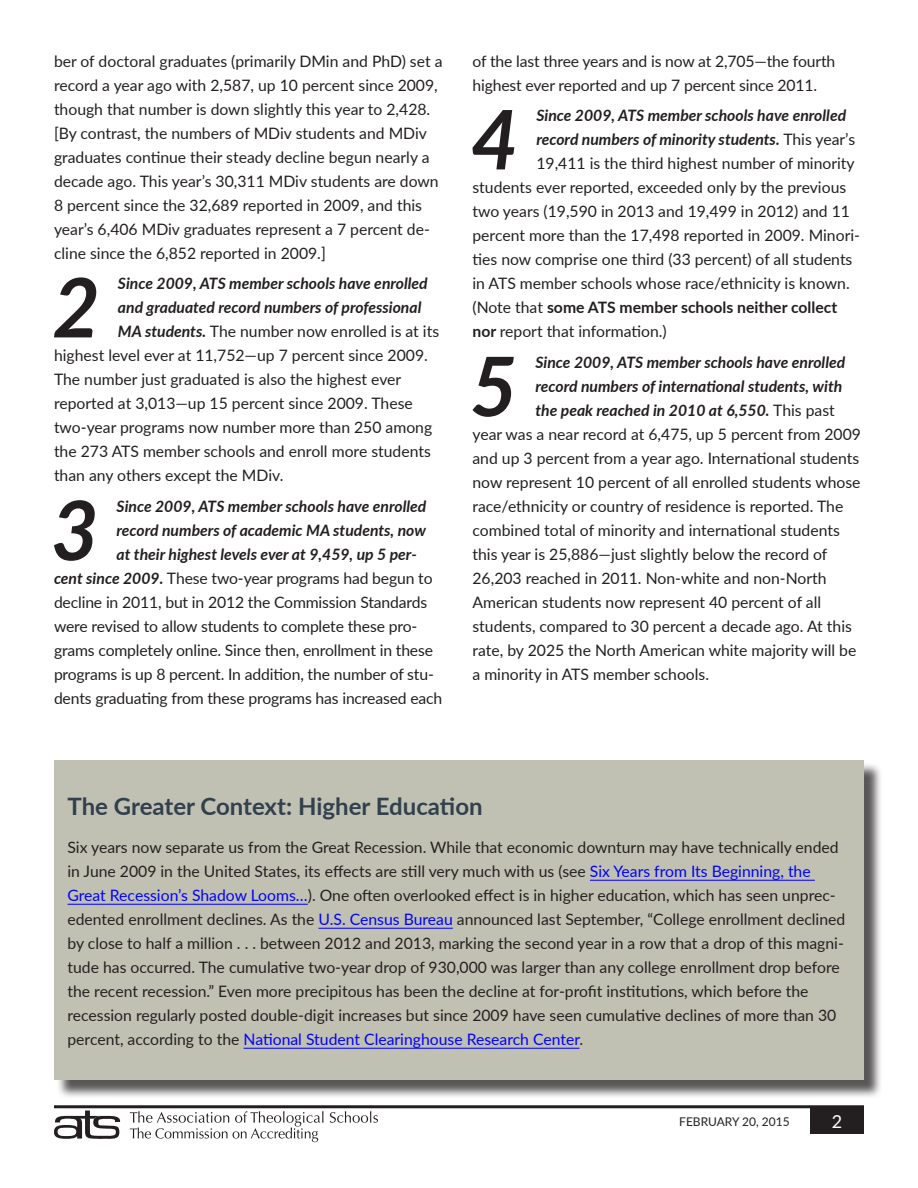
<style>
.page{position:relative;width:918px;height:1188px;background:#fff}
.page>*{position:absolute;margin:0;border:0;box-sizing:border-box;transform-origin:0 0}
.Hanging_Indent_w_bul{font:italic 700 82.2px "Lato";color:#231f20}
.Body_Text{font:700 24px "Lato";color:#32404e}
.t1{font:18px "Lato";color:#fff}
.Hanging_Indent_w_bul-2{font:15.75px/24px "Lato";color:#231f20}
.Body_Text-2{font:15.75px/24px "Lato";color:#231f20}
.Hanging_Indent_w_bul-3{font:italic 700 15.75px "Lato";color:#231f20}
.Hanging_Indent_w_bul-4{font:700 15.75px "Lato";color:#231f20}
.t2{font:12px "Lato";color:#231f20}
.s1{font-weight:700;font-style:italic}
.s2{font-weight:400;font-style:normal}
.s3{font-weight:400}
.s4{font-weight:700}
.s5{color:#00f}
</style>
<div class="page">
<div style="left:810px;top:1107px;width:54px;height:27px;background:#231f20"></div>
<hr style="left:54px;top:1105px;width:810px;height:3px;background:#231f20">
<svg style="left:54px;top:1110px;width:66px;height:29px"></svg>
<svg style="left:130px;top:1111px;width:194px;height:31px"></svg>
<svg style="left:330px;top:1111px;width:48px;height:12px"></svg>
<div style="left:56px;top:763px;width:827px;height:336px;background:#231f20;opacity:.75"></div>
<div style="left:54px;top:760px;width:810px;height:320px;background:#c1c1b3"></div>
<hr style="left:590px;top:880px;width:225px;height:1px;background:#00f">
<hr style="left:68px;top:904px;width:240px;height:1px;background:#00f">
<hr style="left:319px;top:928px;width:134px;height:1px;background:#00f">
<hr style="left:244px;top:1048px;width:336px;height:1px;background:#00f">
<p class="Hanging_Indent_w_bul-2" style="left:54px;top:48px;width:390px">ber of doctoral graduates (primarily DMin and PhD) set a record a year ago with 2,587, up 10 percent since 2009, though that number is down slightly this year to 2,428. [By contrast, the numbers of MDiv students and MDiv graduates continue their steady decline begun nearly a decade ago. This year’s 30,311 MDiv students are down 8 percent since the 32,689 reported in 2009, and this year’s 6,406 MDiv graduates represent a 7 percent de&shy;cline since the 6,852 reported in 2009.]</p>
<p class="Hanging_Indent_w_bul" style="left:52px;top:247px;width:49px">2</p>
<p class="Hanging_Indent_w_bul-3" style="left:118px;top:272px;width:311px">Since 2009, ATS member schools have enrolled</p>
<p class="Hanging_Indent_w_bul-3" style="left:118px;top:296px;width:305px">and graduated record numbers of professional</p>
<p class="Hanging_Indent_w_bul-2" style="left:118px;top:319px;width:323px"><span class="s1">MA students.</span> The number now enrolled is at its</p>
<p class="Hanging_Indent_w_bul-2" style="left:54px;top:343px;width:375px">highest level ever at 11,752—up 7 percent since 2009.</p>
<p class="Hanging_Indent_w_bul-2" style="left:54px;top:367px;width:349px">The number just graduated is also the highest ever</p>
<p class="Hanging_Indent_w_bul-2" style="left:54px;top:391px;width:360px">reported at 3,013—up 15 percent since 2009. These</p>
<p class="Hanging_Indent_w_bul-2" style="left:54px;top:415px;width:380px">two-year programs now number more than 250 among</p>
<p class="Hanging_Indent_w_bul-2" style="left:54px;top:439px;width:378px">the 273 ATS member schools and enroll more students</p>
<p class="Hanging_Indent_w_bul-2" style="left:54px;top:463px;width:231px">than any others except the MDiv.</p>
<p class="Hanging_Indent_w_bul" style="left:51px;top:470px;width:49px">3</p>
<p class="Hanging_Indent_w_bul-3" style="left:117px;top:495px;width:311px">Since 2009, ATS member schools have enrolled</p>
<p class="Hanging_Indent_w_bul-3" style="left:117px;top:519px;width:311px">record numbers of academic MA students, now</p>
<p class="Hanging_Indent_w_bul-3" style="left:117px;top:543px;width:302px">at their highest levels ever at 9,459, up 5 per-</p>
<p class="Hanging_Indent_w_bul-2" style="left:54px;top:566px;width:380px"><span class="s1">cent since 2009.</span> These two-year programs had begun to</p>
<p class="Hanging_Indent_w_bul-2" style="left:54px;top:590px;width:375px">decline in 2011, but in 2012 the Commission Standards</p>
<p class="Hanging_Indent_w_bul-2" style="left:54px;top:614px;width:365px">were revised to allow students to complete these pro-</p>
<p class="Hanging_Indent_w_bul-2" style="left:54px;top:638px;width:381px">grams completely online. Since then, enrollment in these</p>
<p class="Hanging_Indent_w_bul-2" style="left:54px;top:662px;width:382px">programs is up 8 percent. In addition, the number of stu-</p>
<p class="Hanging_Indent_w_bul-2" style="left:54px;top:686px;width:390px">dents graduating from these programs has increased each</p>
<p class="Hanging_Indent_w_bul-2" style="left:472px;top:48px;width:364px">of the last three years and is now at 2,705—the fourth highest ever reported and up 7 percent since 2011.</p>
<p class="Hanging_Indent_w_bul" style="left:471px;top:79px;width:49px">4</p>
<p class="Hanging_Indent_w_bul-3" style="left:536px;top:104px;width:311px">Since 2009, ATS member schools have enrolled</p>
<p class="Hanging_Indent_w_bul-3" style="left:536px;top:128px;width:320px">record numbers of minority students. <span class="s2">This year’s</span></p>
<p class="Hanging_Indent_w_bul-2" style="left:536px;top:151px;width:320px">19,411 is the third highest number of minority</p>
<p class="Hanging_Indent_w_bul-2" style="left:472px;top:175px;width:375px">students ever reported, exceeded only by the previous</p>
<p class="Hanging_Indent_w_bul-2" style="left:472px;top:199px;width:379px">two years (19,590 in 2013 and 19,499 in 2012) and 11</p>
<p class="Hanging_Indent_w_bul-2" style="left:472px;top:223px;width:389px">percent more than the 17,498 reported in 2009. Minori-</p>
<p class="Hanging_Indent_w_bul-2" style="left:472px;top:247px;width:381px">ties now comprise one third (33 percent) of all students</p>
<p class="Hanging_Indent_w_bul-2" style="left:472px;top:271px;width:379px">in ATS member schools whose race/ethnicity is known.</p>
<p class="Hanging_Indent_w_bul-4" style="left:472px;top:296px;width:366px"><span class="s3">(Note that</span> some ATS member schools neither collect</p>
<p class="Hanging_Indent_w_bul-2" style="left:472px;top:319px;width:196px"><span class="s4">nor</span> report that information.)</p>
<p class="Hanging_Indent_w_bul" style="left:470px;top:326px;width:49px">5</p>
<p class="Hanging_Indent_w_bul-3" style="left:535px;top:351px;width:311px">Since 2009, ATS member schools have enrolled</p>
<p class="Hanging_Indent_w_bul-3" style="left:535px;top:375px;width:308px">record numbers of international students, with</p>
<p class="Hanging_Indent_w_bul-3" style="left:535px;top:399px;width:301px">the peak reached in 2010 at 6,550. <span class="s2">This past</span></p>
<p class="Hanging_Indent_w_bul-2" style="left:472px;top:422px;width:390px">year was a near record at 6,475, up 5 percent from 2009</p>
<p class="Hanging_Indent_w_bul-2" style="left:472px;top:446px;width:388px">and up 3 percent from a year ago. International students</p>
<p class="Hanging_Indent_w_bul-2" style="left:472px;top:470px;width:390px">now represent 10 percent of all enrolled students whose</p>
<p class="Hanging_Indent_w_bul-2" style="left:472px;top:494px;width:372px">race/ethnicity or country of residence is reported. The</p>
<p class="Hanging_Indent_w_bul-2" style="left:472px;top:518px;width:369px">combined total of minority and international students</p>
<p class="Hanging_Indent_w_bul-2" style="left:472px;top:542px;width:356px">this year is 25,886—just slightly below the record of</p>
<p class="Hanging_Indent_w_bul-2" style="left:472px;top:566px;width:356px">26,203 reached in 2011. Non-white and non-North</p>
<p class="Hanging_Indent_w_bul-2" style="left:472px;top:590px;width:350px">American students now represent 40 percent of all</p>
<p class="Hanging_Indent_w_bul-2" style="left:472px;top:614px;width:381px">students, compared to 30 percent a decade ago. At this</p>
<p class="Hanging_Indent_w_bul-2" style="left:472px;top:638px;width:385px">rate, by 2025 the North American white majority will be</p>
<p class="Hanging_Indent_w_bul-2" style="left:472px;top:662px;width:238px">a minority in ATS member schools.</p>
<p class="Body_Text" style="left:68px;top:789px;width:417px">The Greater Context: Higher Education</p>
<p class="Body_Text-2" style="left:68px;top:834px;width:779px">Six years now separate us from the Great Recession. While that economic downturn may have technically ended in June 2009 in the United States, its effects are still very much with us (see <span class="s5">Six Years from Its Beginning, the Great Recession’s Shadow Looms…</span>). One often overlooked effect is in higher education, which has seen unprec&shy;edented enrollment declines. As the <span class="s5">U.S. Census Bureau</span> announced last September, “College enrollment declined by close to half a million . . . between 2012 and 2013, marking the second year in a row that a drop of this magni&shy;tude has occurred. The cumulative two-year drop of 930,000 was larger than any college enrollment drop before the recent recession.” Even more precipitous has been the decline at for-profit institutions, which before the recession regularly posted double-digit increases but since 2009 have seen cumulative declines of more than 30 percent, according to the <span class="s5">National Student Clearinghouse Research Center</span>.</p>
<p class="t2" style="left:679px;top:1113px;width:112px">FEBRUARY 20, 2015</p>
<p class="t1" style="left:832px;top:1108px;width:12px">2</p>
</div>
